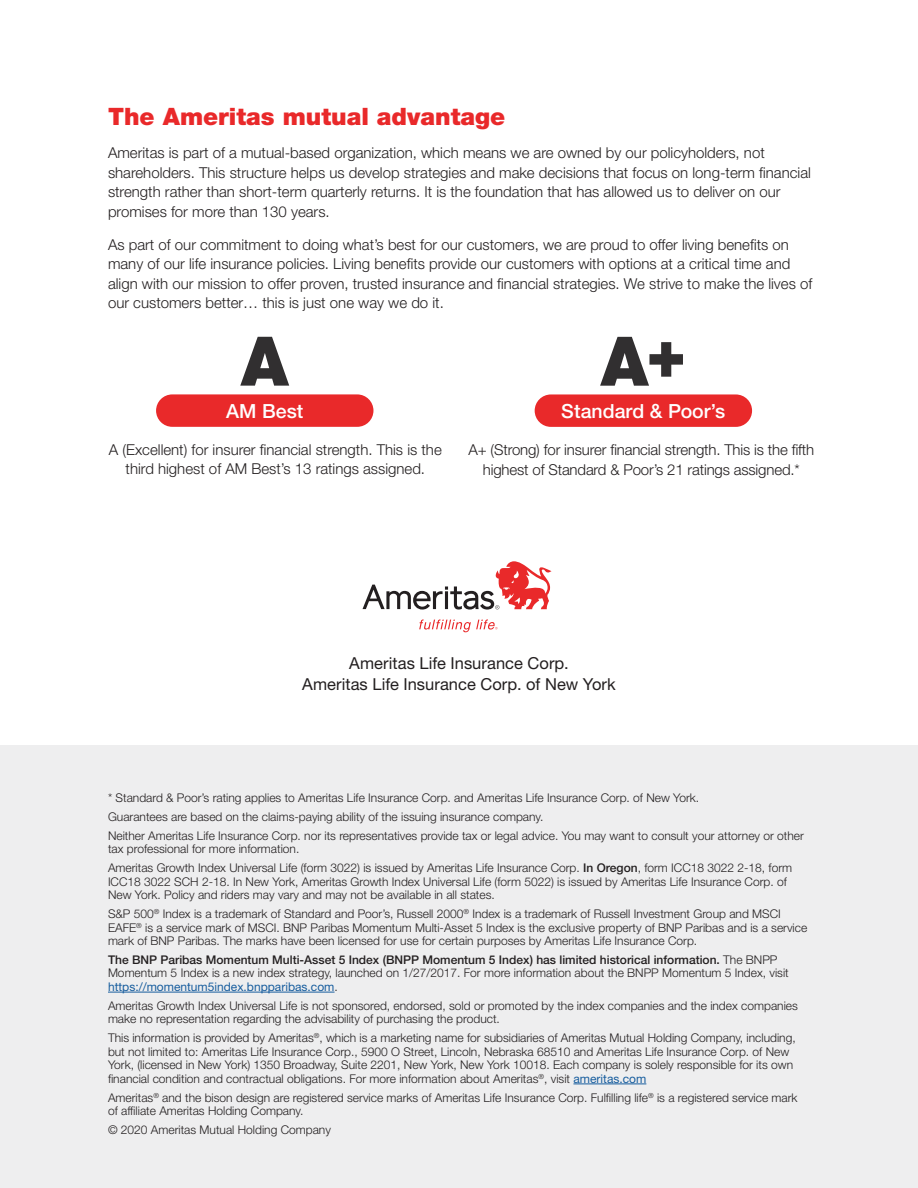
<style>
.page{position:relative;width:918px;height:1188px;background:#fff}
.page>*{position:absolute;margin:0;border:0;box-sizing:border-box;transform-origin:0 0}
.t1{font:900 68.4px "Helvetica Neue LT Std";color:#312f30}
.headline{font:900 24px "Helvetica Neue LT Std";color:#e9292a}
.t2{font:500 19.5px "Helvetica Neue LT Std";letter-spacing:.005em;color:#fff}
.hel_body{font:16.5px "Helvetica Neue LT Std";letter-spacing:.005em;color:#231f20}
.Body_copy_10{font:300 15px/19.5px "Helvetica Neue LT Std";color:#231f20}
.blk_disclosure{font:300 12px/13.5px "Helvetica Neue LT Std";color:#231f20}
.s1{font-weight:500}
.s2{font-weight:400;color:#175d9e}
</style>
<div class="page">
<div style="left:0;top:745px;width:918px;height:443px;background:#eeeeef"></div>
<hr style="left:108px;top:992px;width:227px;height:1px;background:#175d9e">
<hr style="left:573px;top:1084px;width:73px;height:1px;background:#175d9e">
<svg style="left:419px;top:619px;width:79px;height:13px"></svg>
<svg style="left:363px;top:561px;width:189px;height:49px"></svg>
<div style="left:535px;top:394px;width:217px;height:33px;background:#e9292a;border-radius:16px"></div>
<div style="left:156px;top:394px;width:217px;height:33px;background:#e9292a;border-radius:16px"></div>
<p class="headline" style="left:108px;top:102px;width:399px">The Ameritas mutual advantage</p>
<p class="Body_copy_10" style="left:108px;top:143px;width:704px">Ameritas is part of a mutual-based organization, which means we are owned by our policyholders, not shareholders. This structure helps us develop strategies and make decisions that focus on long-term financial strength rather than short-term quarterly returns. It is the foundation that has allowed us to deliver on our promises for more than 130 years.</p>
<p class="Body_copy_10" style="left:108px;top:234px;width:706px">As part of our commitment to doing what’s best for our customers, we are proud to offer living benefits on many of our life insurance policies. Living benefits provide our customers with options at a critical time and align with our mission to offer proven, trusted insurance and financial strategies. We strive to make the lives of our customers better… this is just one way we do it.</p>
<p class="t1" style="left:241px;top:320px;width:49px">A</p>
<p class="t2" style="left:226px;top:399px;width:79px">AM Best</p>
<p class="Body_copy_10" style="left:109px;top:439px;width:334px;text-align:center">A (Excellent) for insurer financial strength. This is the third highest of AM Best’s 13 ratings assigned.</p>
<p class="t1" style="left:601px;top:316px;width:87px">A+</p>
<p class="t2" style="left:561px;top:399px;width:166px">Standard &amp; Poor’s</p>
<p class="Body_copy_10" style="left:468px;top:440px;width:347px;text-align:center">A+ (Strong) for insurer financial strength. This is the fifth highest of Standard &amp; Poor’s 21 ratings assigned.*</p>
<p class="hel_body" style="left:349px;top:654px;width:221px">Ameritas Life Insurance Corp.</p>
<p class="hel_body" style="left:302px;top:675px;width:315px">Ameritas Life Insurance Corp. of New York</p>
<p class="blk_disclosure" style="left:108px;top:791px;width:593px">* Standard &amp; Poor’s rating applies to Ameritas Life Insurance Corp. and Ameritas Life Insurance Corp. of New York.</p>
<p class="blk_disclosure" style="left:108px;top:810px;width:437px">Guarantees are based on the claims-paying ability of the issuing insurance company.</p>
<p class="blk_disclosure" style="left:108px;top:828px;width:697px">Neither Ameritas Life Insurance Corp. nor its representatives provide tax or legal advice. You may want to consult your attorney or other tax professional for more information.</p>
<p class="blk_disclosure" style="left:108px;top:861px;width:686px">Ameritas Growth Index Universal Life (form 3022) is issued by Ameritas Life Insurance Corp. <span class="s1">In Oregon</span>, form ICC18 3022 2-18, form<br>ICC18 3022 SCH 2-18. In New York, Ameritas Growth Index Universal Life (form 5022) is issued by Ameritas Life Insurance Corp. of<br>New York. Policy and riders may vary and may not be available in all states.</p>
<p class="blk_disclosure" style="left:108px;top:907px;width:701px">S&amp;P 500<sup>®</sup> Index is a trademark of Standard and Poor’s, Russell 2000<sup>®</sup> Index is a trademark of Russell Investment Group and MSCI<br>EAFE<sup>®</sup> is a service mark of MSCI. BNP Paribas Momentum Multi-Asset 5 Index is the exclusive property of BNP Paribas and is a service mark of BNP Paribas. The marks have been licensed for use for certain purposes by Ameritas Life Insurance Corp.</p>
<p class="blk_disclosure" style="left:108px;top:953px;width:682px"><span class="s1">The BNP Paribas Momentum Multi-Asset 5 Index (BNPP Momentum 5 Index) has limited historical information.</span> The BNPP<br>Momentum 5 Index is a new index strategy, launched on 1/27/2017. For more information about the BNPP Momentum 5 Index, visit <span class="s2">https://momentum5index.bnpparibas.com</span>.</p>
<p class="blk_disclosure" style="left:108px;top:999px;width:691px">Ameritas Growth Index Universal Life is not sponsored, endorsed, sold or promoted by the index companies and the index companies make no representation regarding the advisability of purchasing the product.</p>
<p class="blk_disclosure" style="left:108px;top:1031px;width:689px">This information is provided by Ameritas<sup>®</sup>, which is a marketing name for subsidiaries of Ameritas Mutual Holding Company, including, but not limited to: Ameritas Life Insurance Corp., 5900 O Street, Lincoln, Nebraska 68510 and Ameritas Life Insurance Corp. of New York, (licensed in New York) 1350 Broadway, Suite 2201, New York, New York 10018. Each company is solely responsible for its own financial condition and contractual obligations. For more information about Ameritas<sup>®</sup>, visit <span class="s2">ameritas.com</span></p>
<p class="blk_disclosure" style="left:108px;top:1090px;width:691px">Ameritas<sup>®</sup> and the bison design are registered service marks of Ameritas Life Insurance Corp. Fulfilling life<sup>®</sup> is a registered service mark of affiliate Ameritas Holding Company.</p>
<p class="blk_disclosure" style="left:108px;top:1123px;width:224px">© 2020 Ameritas Mutual Holding Company</p>
</div>
